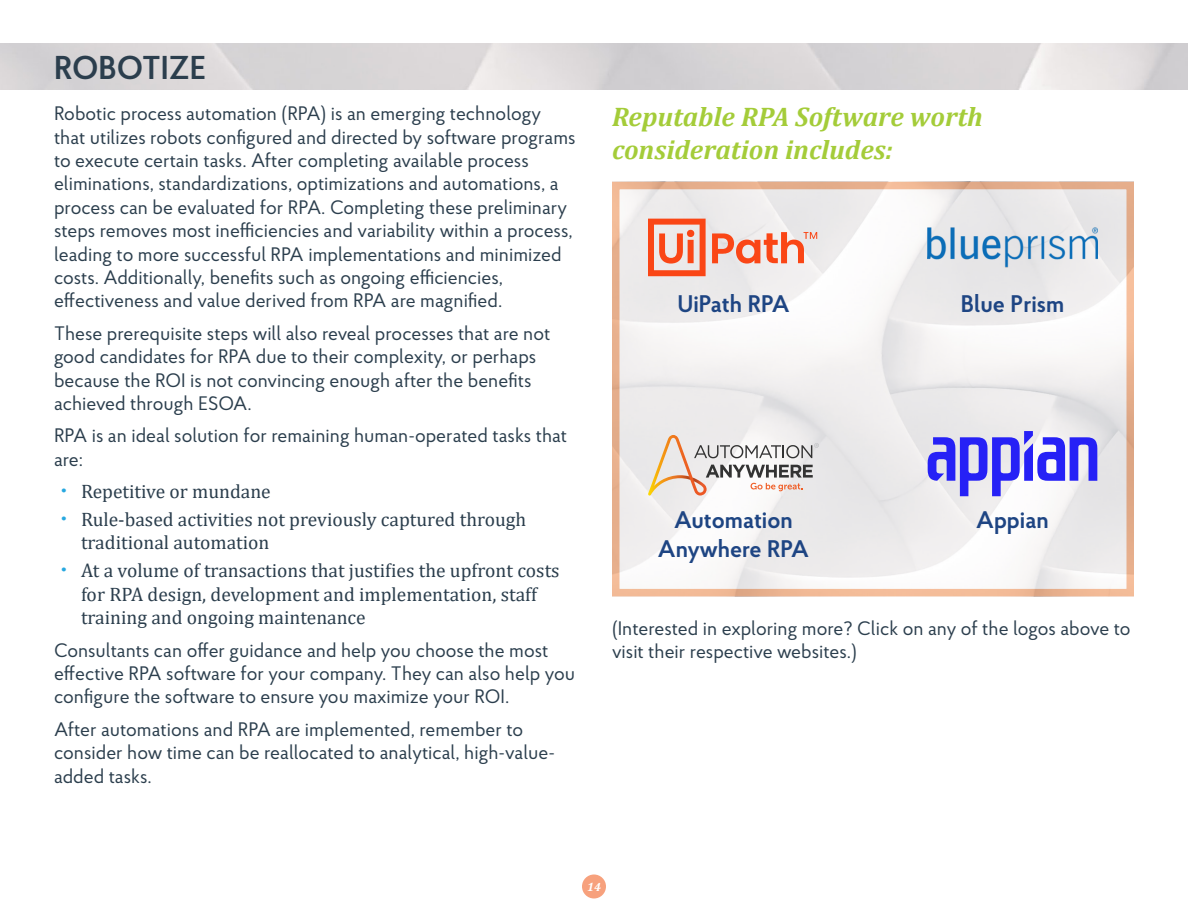
<style>
.page{position:relative;width:1188px;height:918px;background:#fff}
.page>*{position:absolute;margin:0;border:0;box-sizing:border-box;transform-origin:0 0}
.Service_Title{font:600 33px "Proba Pro";color:#2b3e4d}
.Subheading{font:italic 700 27px/32.4px "Cambria";color:#a4cc39}
.t1{font:600 24px/28.8px "Proba Pro";color:#1e4583;text-align:center}
.t2{font:19.5px/23.4px "Proba Pro";color:#2b3e4d}
.t3{font:19.5px/23.4px "Cambria";color:#2b3e4d}
.t4{font:italic 700 12px "Cambria";color:#fff}
</style>
<div class="page">
<svg style="left:612px;top:182px;width:522px;height:414px;fill:#eeecec"></svg>
<svg style="left:648px;top:219px;width:169px;height:57px;background:#f0b4a5"></svg>
<svg style="left:648px;top:435px;width:171px;height:61px"></svg>
<img style="left:927px;top:213px;width:171px;height:69px">
<svg style="left:928px;top:431px;width:169px;height:65px"></svg>
<div style="left:582px;top:874px;width:24px;height:24px;background:#f7a17d;border-radius:50%"></div>
<p class="Service_Title" style="left:54px;top:46px;width:153px">ROBOTIZE</p>
<p class="t2" style="left:54px;top:101px;width:523px">Robotic process automation (RPA) is an emerging technology that utilizes robots configured and directed by software programs to execute certain tasks. After completing available process eliminations, standardizations, optimizations and automations, a process can be evaluated for RPA. Completing these preliminary steps removes most inefficiencies and variability within a process, leading to more successful RPA implementations and minimized costs. Additionally, benefits such as ongoing efficiencies, effectiveness and value derived from RPA are magnified.</p>
<p class="t2" style="left:54px;top:321px;width:498px">These prerequisite steps will also reveal processes that are not good candidates for RPA due to their complexity, or perhaps because the ROI is not convincing enough after the benefits achieved through ESOA.</p>
<p class="t2" style="left:54px;top:424px;width:515px">RPA is an ideal solution for remaining human-operated tasks that are:</p>
<p class="t3" style="left:81px;top:480px;width:191px">Repetitive or mundane</p>
<p class="t3" style="left:81px;top:508px;width:447px">Rule-based activities not previously captured through traditional automation</p>
<p class="t3" style="left:81px;top:559px;width:480px">At a volume of transactions that justifies the upfront costs for RPA design, development and implementation, staff training and ongoing maintenance</p>
<p class="t2" style="left:54px;top:638px;width:523px">Consultants can offer guidance and help you choose the most effective RPA software for your company. They can also help you configure the software to ensure you maximize your ROI.</p>
<p class="t2" style="left:54px;top:717px;width:503px">After automations and RPA are implemented, remember to consider how time can be reallocated to analytical, high-value&shy;added tasks.</p>
<p class="Subheading" style="left:612px;top:100px;width:372px">Reputable RPA Software worth consideration includes:</p>
<h3 class="t1" style="left:677px;top:289px;width:114px">UiPath RPA</h3>
<h3 class="t1" style="left:658px;top:505px;width:153px">Automation<br>Anywhere RPA</h3>
<h3 class="t1" style="left:961px;top:289px;width:105px">Blue Prism</h3>
<h3 class="t1" style="left:976px;top:505px;width:74px">Appian</h3>
<p class="t2" style="left:612px;top:616px;width:520px">(Interested in exploring more? Click on any of the logos above to visit their respective websites.)</p>
<p class="t4" style="left:587px;top:878px;width:15px">14</p>
</div>
